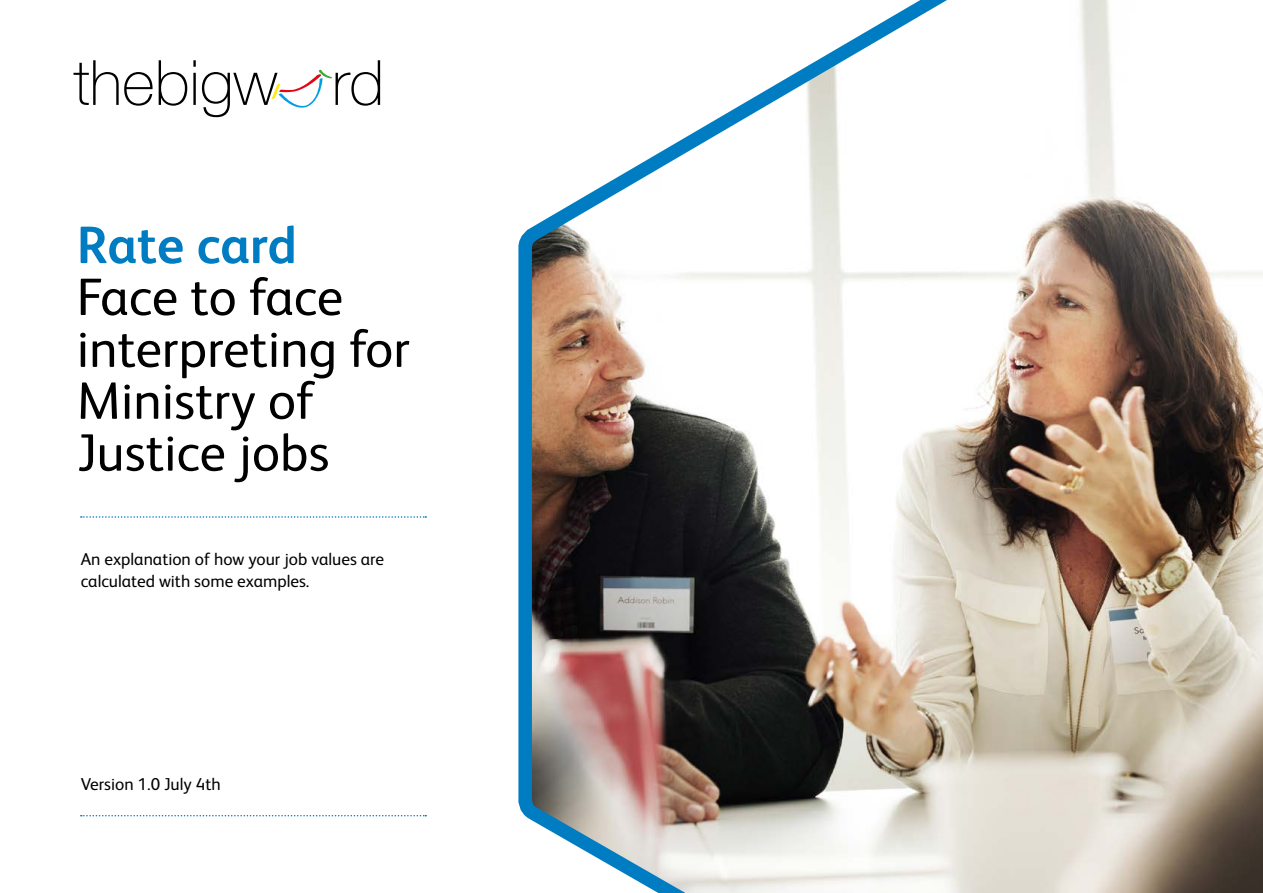
<style>
.page{position:relative;width:1263px;height:893px;background:#fff}
.page>*{position:absolute;margin:0;border:0;box-sizing:border-box;transform-origin:0 0}
.t1{font:52.8px/51.9px "FS Albert Pro";color:#000}
.t2{font:700 52.8px "FS Albert Pro";color:#007dc2}
.t3{font:17.25px/21.8px "FS Albert Pro";color:#000}
</style>
<div class="page">
<svg style="left:74px;top:60px;width:79px;height:46px"></svg>
<svg style="left:159px;top:60px;width:28px;height:46px"></svg>
<hr style="left:193px;top:73px;width:3px;height:32px;background:#000">
<svg style="left:193px;top:60px;width:3px;height:7px"></svg>
<svg style="left:202px;top:60px;width:178px;height:57px"></svg>
<svg style="left:81px;top:516px;width:345px;height:2px"></svg>
<svg style="left:81px;top:815px;width:345px;height:1px"></svg>
<img style="left:518px;top:0;width:745px;height:893px">
<h1 class="t2" style="left:77px;top:208px;width:222px">Rate card</h1>
<h1 class="t1" style="left:77px;top:267px;width:335px">Face to face interpreting for<br>Ministry of<br>Justice jobs</h1>
<p class="t3" style="left:81px;top:547px;width:305px">An explanation of how your job values are calculated with some examples.</p>
<p class="t3" style="left:81px;top:772px;width:141px">Version 1.0 July 4th</p>
</div>
